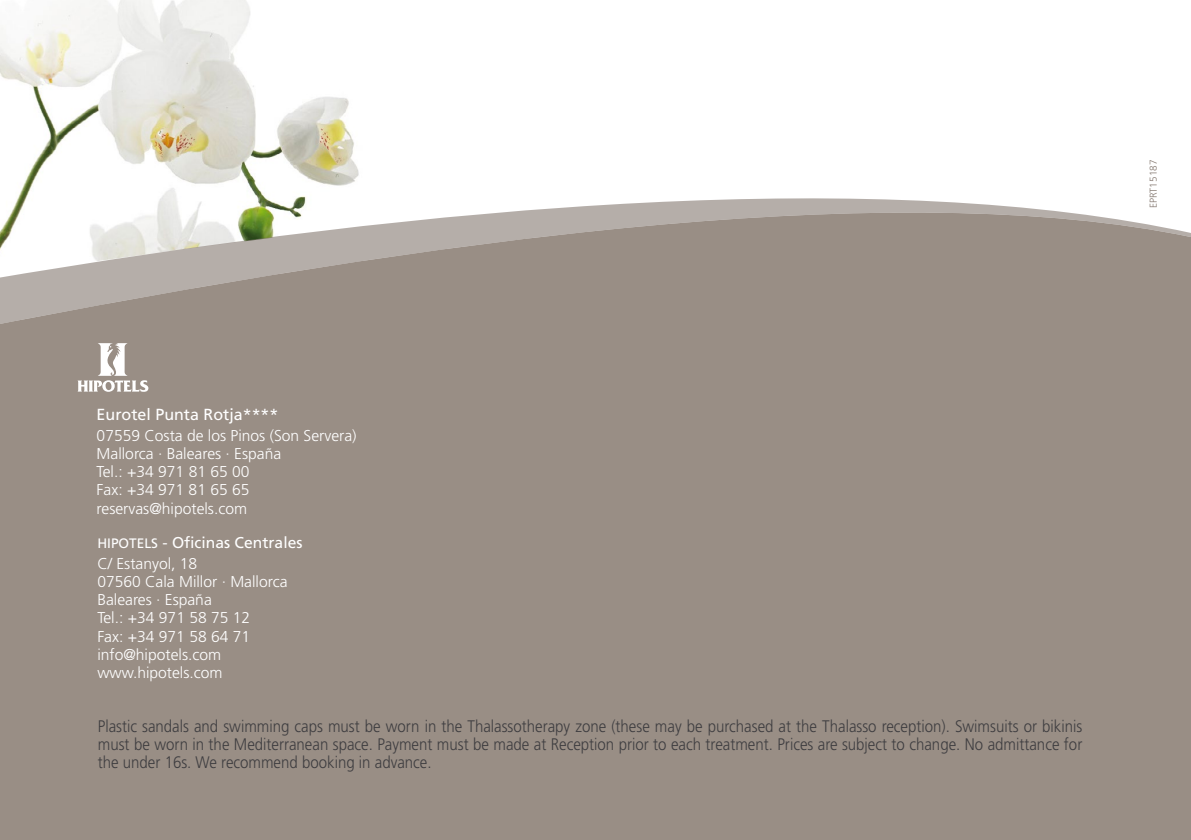
<style>
.page{position:relative;width:1191px;height:840px;background:#fff}
.page>*{position:absolute;margin:0;border:0;box-sizing:border-box;transform-origin:0 0}
.t1{font:300 16.8px/17.6px "Frutiger LT Std";color:#3e3d40;text-align:justify;scale:.9 1}
.t2{font:16px "Frutiger LT Std";color:#fff}
.t3{font:300 15.6px/18.2px "Frutiger LT Std";color:#fff}
.t4{font:15.6px/20.6px "Frutiger LT Std";color:#fff}
.t5{font:300 10px "Frutiger LT Std";color:#857971}
.s1{font-size:13.6px}
.s2{font-weight:300}
</style>
<div class="page">
<div style="left:0;top:329px;width:1191px;height:510px;background:#998e85"></div>
<img style="left:0;top:0;width:356px;height:166px">
<svg style="left:0;top:166px;width:1191px;height:161px;fill:#998e85"></svg>
<svg style="left:1190px;top:166px;width:1px;height:144px"></svg>
<svg style="left:77px;top:343px;width:71px;height:48px"></svg>
<p class="t5" style="left:1147px;top:208px;width:50px;rotate:-90deg">EPRT15187</p>
<p class="t2" style="left:97px;top:405px;width:183px">Eurotel Punta Rotja****</p>
<p class="t3" style="left:97px;top:426px;width:261px">07559 Costa de los Pinos (Son Servera)<br>Mallorca · Baleares · España<br>Tel.: +34 971 81 65 00<br>Fax: +34 971 81 65 65 reservas@hipotels.com</p>
<p class="t4" style="left:97px;top:532px;width:207px"><span class="s1">HIPOTELS</span> - Oficinas Centrales<br><span class="s2">C/ Estanyol, 18</span></p>
<p class="t3" style="left:97px;top:572px;width:192px">07560 Cala Millor · Mallorca<br>Baleares · España<br>Tel.: +34 971 58 75 12<br>Fax: +34 971 58 64 71 info@hipotels.com www.hipotels.com</p>
<p class="t1" style="left:98px;top:717px;width:1095px">Plastic sandals and swimming caps must be worn in the Thalassotherapy zone (these may be purchased at the Thalasso reception). Swimsuits or bikinis must be worn in the Mediterranean space. Payment must be made at Reception prior to each treatment. Prices are subject to change. No admittance for the under 16s. We recommend booking in advance.</p>
</div>
